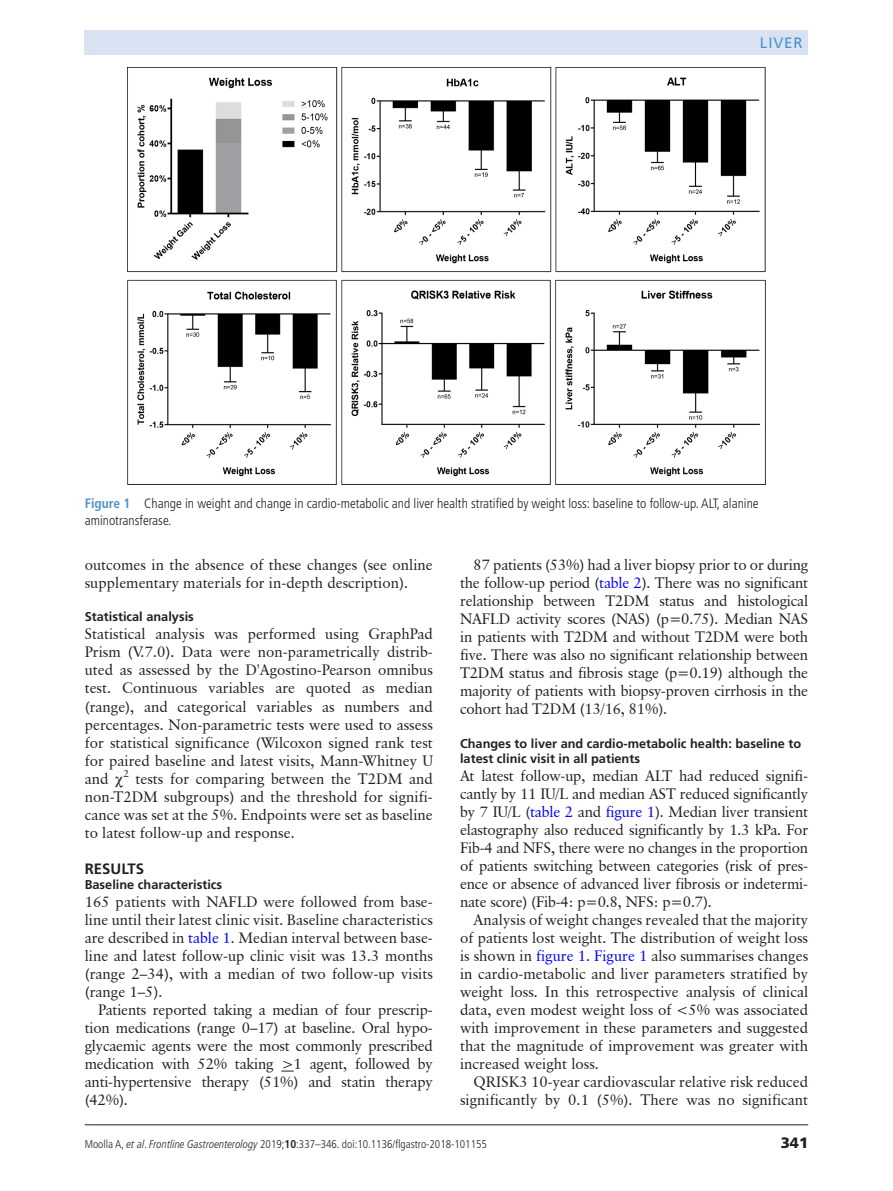
<style>
.page{position:relative;width:893px;height:1191px;background:#fff}
.page>*{position:absolute;margin:0;border:0;box-sizing:border-box;transform-origin:0 0}
.t1{font:15px/18px "Classical Garamond BT";color:#231f20;text-align:justify}
.t2{font:700 15px "Frutiger LT Std";color:#231f20}
.t3{font:15px "Frutiger LT Std";letter-spacing:.055em;color:#5091cd}
.t4{font:900 15px "Frutiger LT Std";color:#231f20}
.t5{font:300 condensed 13.5px/16.5px "Frutiger LT Pro";color:#231f20}
.t6{font:700 12.75px/15.8px "Frutiger LT Std";color:#231f20}
.t7{font:300 condensed 11.25px "Frutiger LT Pro";color:#231f20}
.t8{font:9.9px "Classical Garamond BT";color:#231f20}
.s1{font-weight:700;color:#5091cd}
.s2{color:#00f}
.s3{font-style:italic}
.s4{font-weight:700}
</style>
<div class="page">
<hr style="left:85px;top:1124px;width:723px;height:1px;background:#231f20">
<div style="left:85px;top:30px;width:723px;height:24px;background:#d8e2f3"></div>
<img style="left:127px;top:68px;width:638px;height:416px">
<svg style="left:281px;top:1070px;width:13px;height:1px"></svg>
<p class="t3" style="left:760px;top:34px;width:41px">LIVER</p>
<p class="t5" style="left:85px;top:495px;width:675px"><span class="s1">Figure 1</span> Change in weight and change in cardio-metabolic and liver health stratified by weight loss: baseline to follow-up. ALT, alanine aminotransferase.</p>
<p class="t1" style="left:85px;top:555px;width:350px">outcomes in the absence of these changes (see online supplementary materials for in-depth description).</p>
<p class="t6" style="left:85px;top:609px;width:111px">Statistical analysis</p>
<p class="t1" style="left:85px;top:625px;width:350px">Statistical analysis was performed using GraphPad Prism (V.7.0). Data were non-parametrically distrib&shy;uted as assessed by the D'Agostino-Pearson omnibus test. Continuous variables are quoted as median (range), and categorical variables as numbers and percentages. Non-parametric tests were used to assess for statistical significance (Wilcoxon signed rank test for paired baseline and latest visits, Mann-Whitney U and</p>
<p class="t1" style="left:460px;top:555px;width:350px;text-indent:14px">87 patients (53%) had a liver biopsy prior to or during the follow-up period (<span class="s2">table 2</span>). There was no significant relationship between T2DM status and histological NAFLD activity scores (NAS) (p=0.75). Median NAS in patients with T2DM and without T2DM were both five. There was also no significant relationship between T2DM status and fibrosis stage (p=0.19) although the majority of patients with biopsy-proven cirrhosis in the cohort had T2DM (13/16, 81%).</p>
<p class="t6" style="left:460px;top:735px;width:343px">Changes to liver and cardio-metabolic health: baseline to latest clinic visit in all patients</p>
<p class="t1" style="left:460px;top:767px;width:350px">At latest follow-up, median ALT had reduced signifi&shy;cantly by 11 IU/L and median AST reduced significantly by 7 IU/L (<span class="s2">table 2</span> and <span class="s2">figure 1</span>). Median liver transient elastography also reduced significantly by 1.3 kPa. For Fib-4 and NFS, there were no changes in the proportion of patients switching between categories (risk of pres&shy;ence or absence of advanced liver fibrosis or indetermi&shy;nate score) (Fib-4: p=0.8, NFS: p=0.7).</p>
<p class="t1" style="left:460px;top:911px;width:350px;text-indent:14px">Analysis of weight changes revealed that the majority of patients lost weight. The distribution of weight loss is shown in <span class="s2">figure 1</span>. <span class="s2">Figure 1</span> also summarises changes in cardio-metabolic and liver parameters stratified by weight loss. In this retrospective analysis of clinical data, even modest weight loss of &lt;5% was associated with improvement in these parameters and suggested that the magnitude of improvement was greater with increased weight loss.</p>
<p class="t1" style="left:460px;top:1073px;width:350px;text-align:right">QRISK3 10-year cardiovascular relative risk reduced significantly by 0.1 (5%). There was no significant</p>
<p class="t8" style="left:123px;top:767px;width:7px">2</p>
<p class="t1" style="left:85px;top:769px;width:350px;text-indent:51px">tests for comparing between the T2DM and non-T2DM subgroups) and the threshold for signifi&shy;cance was set at the 5%. Endpoints were set as baseline to latest follow-up and response.</p>
<p class="t2" style="left:85px;top:859px;width:61px">Results</p>
<p class="t6" style="left:85px;top:877px;width:139px">Baseline characteristics</p>
<p class="t1" style="left:85px;top:893px;width:350px">165 patients with NAFLD were followed from base&shy;line until their latest clinic visit. Baseline characteristics are described in <span class="s2">table 1</span>. Median interval between base&shy;line and latest follow-up clinic visit was 13.3 months (range 2–34), with a median of two follow-up visits (range 1–5).</p>
<p class="t1" style="left:85px;top:1001px;width:350px;text-indent:14px">Patients reported taking a median of four prescrip&shy;tion medications (range 0–17) at baseline. Oral hypo&shy;glycaemic agents were the most commonly prescribed medication with 52% taking &gt;1 agent, followed by anti-hypertensive therapy (51%) and statin therapy (42%).</p>
<p class="t7" style="left:85px;top:1137px;width:404px">Moolla A, <span class="s3">et al</span>. <span class="s3">Frontline Gastroenterology</span> 2019;<span class="s4">10</span>:337–346. doi:10.1136/flgastro-2018-101155</p>
<p class="t4" style="left:781px;top:1133px;width:29px">341</p>
</div>
